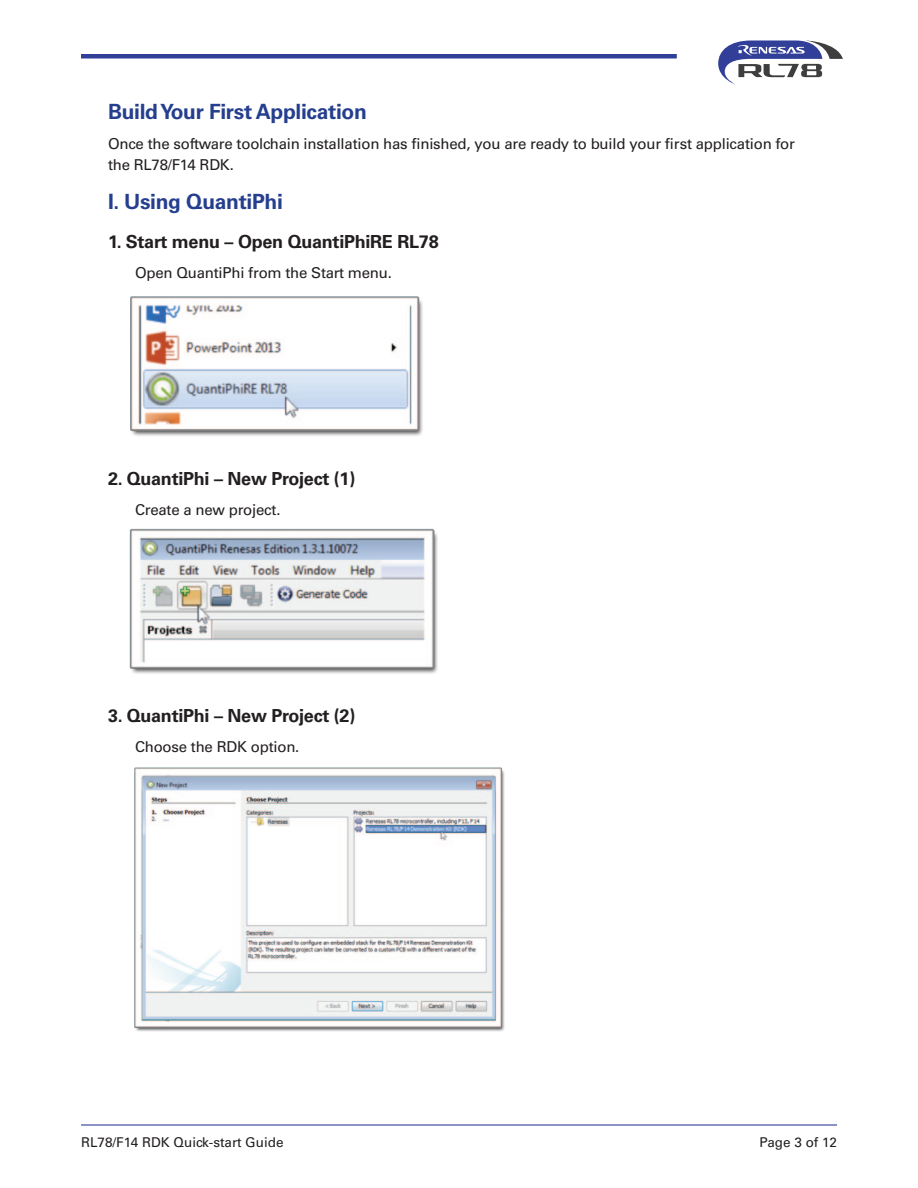
<style>
.page{position:relative;width:918px;height:1188px;background:#fff}
.page>*{position:absolute;margin:0;border:0;box-sizing:border-box;transform-origin:0 0}
.HeadQuick_medium{font:700 21px "Univers LT Std";letter-spacing:-.015em;color:#253f8e}
.HeadQuick_Small{font:700 18px "Univers LT Std";letter-spacing:-.015em;color:#231f20}
.TextQuick{font:15px/21px "Univers LT Std";letter-spacing:-.015em;color:#231f20}
.TextQuick_indented{font:15px "Univers LT Std";letter-spacing:-.015em;color:#231f20}
.t1{font:13.5px "Univers LT Std";color:#231f20}
</style>
<div class="page">
<hr style="left:81px;top:54px;width:596px;height:4px;background:#323f99">
<hr style="left:81px;top:1124px;width:756px;height:2px;background:#323f99">
<svg style="left:718px;top:40px;width:125px;height:44px"></svg>
<img style="left:130px;top:296px;width:293px;height:140px">
<img style="left:129px;top:528px;width:309px;height:146px">
<img style="left:134px;top:767px;width:371px;height:265px">
<p class="HeadQuick_medium" style="left:108px;top:99px;width:260px">Build Your First Application</p>
<p class="TextQuick" style="left:108px;top:133px;width:689px">Once the software toolchain installation has finished, you are ready to build your first application for the RL78/F14 RDK.</p>
<p class="HeadQuick_medium" style="left:108px;top:189px;width:176px">I. Using QuantiPhi</p>
<p class="HeadQuick_Small" style="left:108px;top:231px;width:332px">1. Start menu – Open QuantiPhiRE RL78</p>
<p class="TextQuick_indented" style="left:135px;top:263px;width:258px">Open QuantiPhi from the Start menu.</p>
<p class="HeadQuick_Small" style="left:108px;top:468px;width:249px">2. QuantiPhi – New Project (1)</p>
<p class="TextQuick_indented" style="left:135px;top:500px;width:147px">Create a new project.</p>
<p class="HeadQuick_Small" style="left:108px;top:705px;width:249px">3. QuantiPhi – New Project (2)</p>
<p class="TextQuick_indented" style="left:135px;top:737px;width:166px">Choose the RDK option.</p>
<p class="t1" style="left:81px;top:1135px;width:204px">RL78/F14 RDK Quick-start Guide</p>
<p class="t1" style="left:760px;top:1135px;width:79px">Page 3 of 12</p>
</div>
